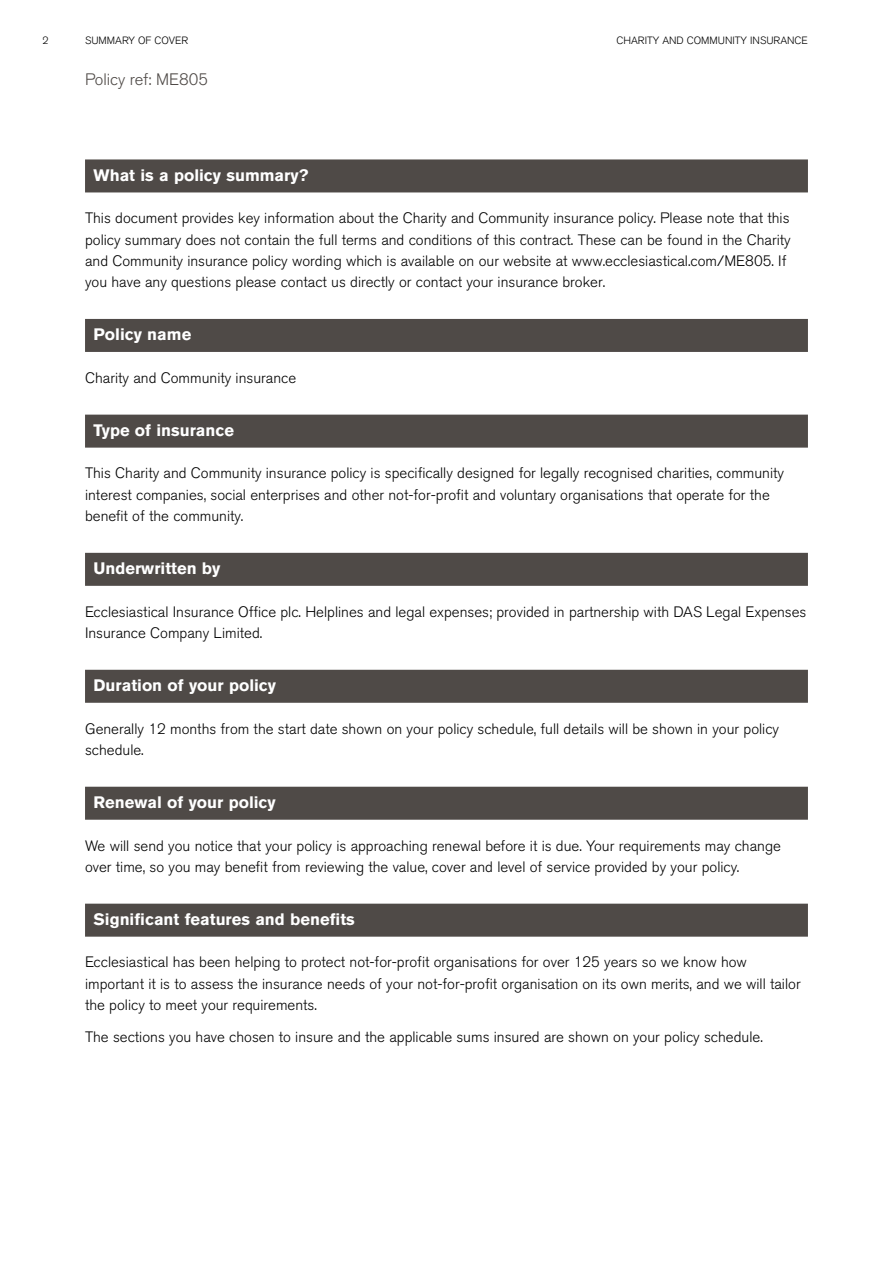
<style>
.page{position:relative;width:893px;height:1263px;background:#fff}
.page>*{position:absolute;margin:0;border:0;box-sizing:border-box;transform-origin:0 0}
.t1{font:700 16.5px "Akzidenz Grotesk BQ";color:#fff}
.t2{font:300 16.5px "Akzidenz Grotesk BQ";color:#4f4a47}
.t3{font:300 15px/21.3px "Akzidenz Grotesk BQ";color:#000}
.t4{font:300 10.5px "Akzidenz Grotesk BQ";color:#000}
</style>
<div class="page">
<div style="left:85px;top:159px;width:723px;height:33px;background:#4f4a47"></div>
<div style="left:85px;top:319px;width:723px;height:33px;background:#4f4a47"></div>
<div style="left:85px;top:415px;width:723px;height:33px;background:#4f4a47"></div>
<div style="left:85px;top:553px;width:723px;height:33px;background:#4f4a47"></div>
<div style="left:85px;top:670px;width:723px;height:33px;background:#4f4a47"></div>
<div style="left:85px;top:787px;width:723px;height:33px;background:#4f4a47"></div>
<div style="left:85px;top:904px;width:723px;height:33px;background:#4f4a47"></div>
<p class="t4" style="left:43px;top:34px;width:8px">2</p>
<p class="t4" style="left:85px;top:34px;width:105px">SUMMARY OF COVER</p>
<p class="t4" style="left:616px;top:34px;width:193px">CHARITY AND COMMUNITY INSURANCE</p>
<p class="t2" style="left:85px;top:70px;width:124px">Policy ref: ME805</p>
<p class="t1" style="left:94px;top:165px;width:217px">What is a policy summary?</p>
<p class="t3" style="left:85px;top:208px;width:707px">This document provides key information about the Charity and Community insurance policy. Please note that this policy summary does not contain the full terms and conditions of this contract. These can be found in the Charity and Community insurance policy wording which is available on our website at www.ecclesiastical.com/ME805. If you have any questions please contact us directly or contact your insurance broker.</p>
<p class="t1" style="left:94px;top:325px;width:99px">Policy name</p>
<p class="t3" style="left:85px;top:367px;width:213px">Charity and Community insurance</p>
<p class="t1" style="left:94px;top:421px;width:142px">Type of insurance</p>
<p class="t3" style="left:85px;top:463px;width:701px">This Charity and Community insurance policy is specifically designed for legally recognised charities, community interest companies, social enterprises and other not-for-profit and voluntary organisations that operate for the benefit of the community.</p>
<p class="t1" style="left:94px;top:559px;width:128px">Underwritten by</p>
<p class="t3" style="left:85px;top:601px;width:723px">Ecclesiastical Insurance Office plc. Helplines and legal expenses; provided in partnership with DAS Legal Expenses<br>Insurance Company Limited.</p>
<p class="t1" style="left:94px;top:676px;width:184px">Duration of your policy</p>
<p class="t3" style="left:85px;top:718px;width:696px">Generally 12 months from the start date shown on your policy schedule, full details will be shown in your policy schedule.</p>
<p class="t1" style="left:94px;top:793px;width:184px">Renewal of your policy</p>
<p class="t3" style="left:85px;top:835px;width:697px">We will send you notice that your policy is approaching renewal before it is due. Your requirements may change over time, so you may benefit from reviewing the value, cover and level of service provided by your policy.</p>
<p class="t1" style="left:94px;top:910px;width:263px">Significant features and benefits</p>
<p class="t3" style="left:85px;top:952px;width:717px">Ecclesiastical has been helping to protect not-for-profit organisations for over 125 years so we know how important it is to assess the insurance needs of your not-for-profit organisation on its own merits, and we will tailor the policy to meet your requirements.</p>
<p class="t3" style="left:85px;top:1026px;width:679px">The sections you have chosen to insure and the applicable sums insured are shown on your policy schedule.</p>
</div>
